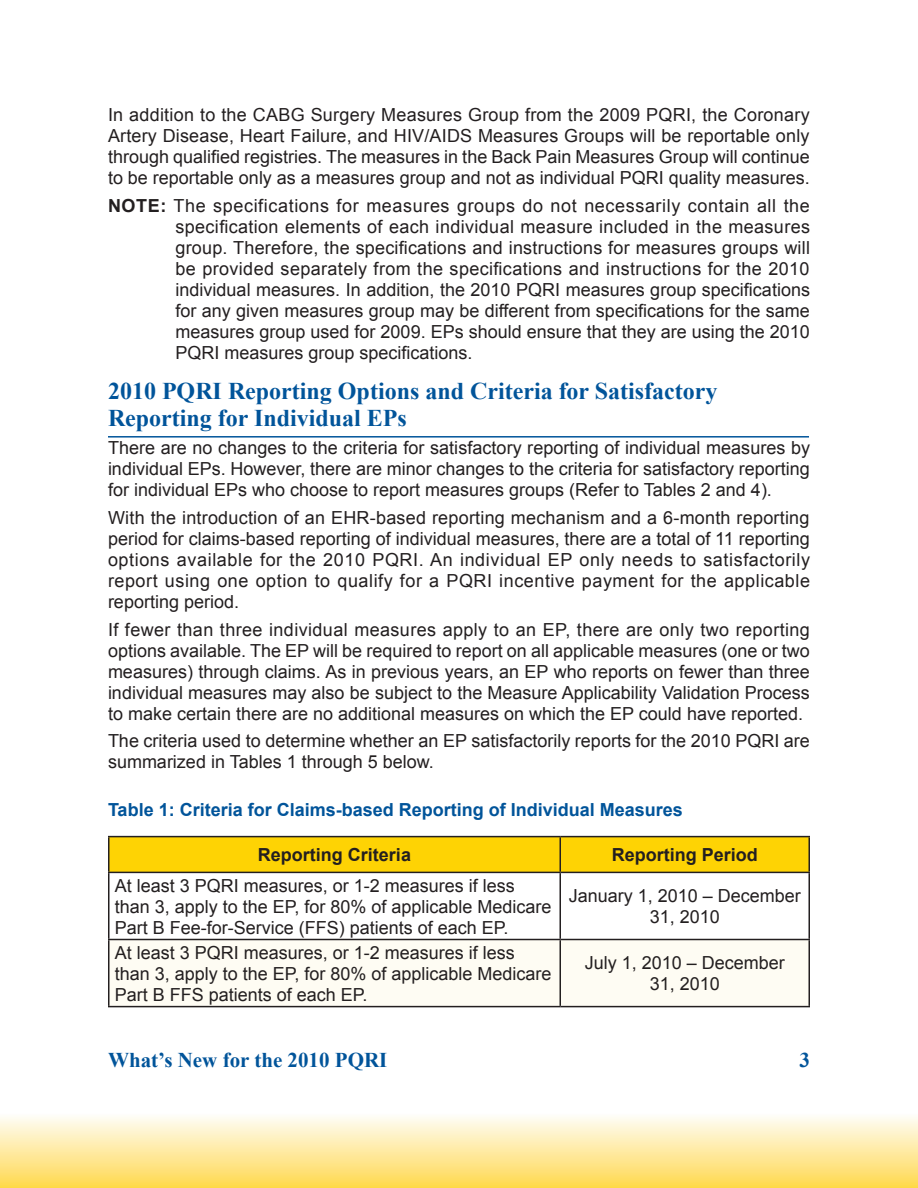
<style>
.page{position:relative;width:918px;height:1188px;background:#fff}
.page>*{position:absolute;margin:0;border:0;box-sizing:border-box;transform-origin:0 0}
.Header1{font:700 24px/27px "Times New Roman";color:#01549a}
.Header1-2{font:700 21px "Times New Roman";color:#01549a}
.Main_Body{font:18px/21px "Arial";color:#231f20;text-align:justify}
.Table_Body{font:18px/21px "Arial";color:#231f20}
.Table_Title{font:700 18px "Arial";color:#01549a}
.Table_Header{font:700 18px "Arial";color:#231f20}
.s1{font-weight:700}
</style>
<div class="page">
<div style="left:0;top:1113px;width:918px;height:75px;background:linear-gradient(to bottom,#fefefc,#ffd84d)"></div>
<div style="left:110px;top:837px;width:698px;height:35px;background:#fed304"></div>
<svg style="left:110px;top:873px;width:698px;height:66px"></svg>
<div style="left:110px;top:940px;width:698px;height:66px;background:#fefcf3"></div>
<hr style="left:108px;top:836px;width:452px;height:1px;background:#231f20">
<hr style="left:108px;top:837px;width:2px;height:35px;background:#231f20">
<hr style="left:560px;top:836px;width:250px;height:1px;background:#231f20">
<hr style="left:560px;top:837px;width:1px;height:35px;background:#231f20">
<hr style="left:808px;top:837px;width:2px;height:35px;background:#231f20">
<hr style="left:108px;top:872px;width:452px;height:1px;background:#231f20">
<hr style="left:108px;top:873px;width:2px;height:66px;background:#231f20">
<hr style="left:560px;top:872px;width:250px;height:1px;background:#231f20">
<hr style="left:560px;top:873px;width:1px;height:66px;background:#231f20">
<hr style="left:808px;top:873px;width:2px;height:66px;background:#231f20">
<hr style="left:108px;top:939px;width:452px;height:1px;background:#231f20">
<hr style="left:108px;top:940px;width:2px;height:66px;background:#231f20">
<hr style="left:560px;top:939px;width:250px;height:1px;background:#231f20">
<hr style="left:560px;top:940px;width:1px;height:66px;background:#231f20">
<hr style="left:808px;top:940px;width:2px;height:66px;background:#231f20">
<hr style="left:108px;top:1006px;width:452px;height:1px;background:#231f20">
<hr style="left:560px;top:1006px;width:250px;height:1px;background:#231f20">
<hr style="left:108px;top:436px;width:701px;height:2px;background:#01549a">
<p class="Main_Body" style="left:108px;top:104px;width:703px">In addition to the CABG Surgery Measures Group from the 2009 PQRI, the Coronary Artery Disease, Heart Failure, and HIV/AIDS Measures Groups will be reportable only through qualified registries. The measures in the Back Pain Measures Group will continue to be reportable only as a measures group and not as individual PQRI quality measures.</p>
<p class="Main_Body" style="left:176px;top:195px;width:636px;text-indent:-68px"><span class="s1">NOTE:</span> The specifications for measures groups do not necessarily contain all the specification elements of each individual measure included in the measures group. Therefore, the specifications and instructions for measures groups will be provided separately from the specifications and instructions for the 2010 individual measures. In addition, the 2010 PQRI measures group specifications for any given measures group may be different from specifications for the same measures group used for 2009. EPs should ensure that they are using the 2010<br>PQRI measures group specifications.</p>
<p class="Header1" style="left:108px;top:377px;width:611px">2010 PQRI Reporting Options and Criteria for Satisfactory<br>Reporting for Individual EPs</p>
<p class="Main_Body" style="left:108px;top:437px;width:704px">There are no changes to the criteria for satisfactory reporting of individual measures by individual EPs. However, there are minor changes to the criteria for satisfactory reporting for individual EPs who choose to report measures groups (Refer to Tables 2 and 4).</p>
<p class="Main_Body" style="left:108px;top:507px;width:704px">With the introduction of an EHR-based reporting mechanism and a 6-month reporting period for claims-based reporting of individual measures, there are a total of 11 reporting options available for the 2010 PQRI. An individual EP only needs to satisfactorily report using one option to qualify for a PQRI incentive payment for the applicable reporting period.</p>
<p class="Main_Body" style="left:108px;top:619px;width:703px">If fewer than three individual measures apply to an EP, there are only two reporting options available. The EP will be required to report on all applicable measures (one or two measures) through claims. As in previous years, an EP who reports on fewer than three individual measures may also be subject to the Measure Applicability Validation Process to make certain there are no additional measures on which the EP could have reported.</p>
<p class="Main_Body" style="left:108px;top:731px;width:703px">The criteria used to determine whether an EP satisfactorily reports for the 2010 PQRI are summarized in Tables 1 through 5 below.</p>
<p class="Table_Title" style="left:108px;top:798px;width:576px">Table 1: Criteria for Claims-based Reporting of Individual Measures</p>
<p class="Table_Header" style="left:258px;top:843px;width:155px">Reporting Criteria</p>
<p class="Table_Header" style="left:612px;top:843px;width:148px">Reporting Period</p>
<p class="Table_Body" style="left:115px;top:875px;width:438px">At least 3 PQRI measures, or 1-2 measures if less than 3, apply to the EP, for 80% of applicable Medicare<br>Part B Fee-for-Service (FFS) patients of each EP.</p>
<p class="Table_Body" style="left:569px;top:885px;width:234px;text-align:center">January 1, 2010 – December<br>31, 2010</p>
<p class="Table_Body" style="left:115px;top:942px;width:438px">At least 3 PQRI measures, or 1-2 measures if less than 3, apply to the EP, for 80% of applicable Medicare<br>Part B FFS patients of each EP.</p>
<p class="Table_Body" style="left:585px;top:953px;width:202px;text-align:center">July 1, 2010 – December<br>31, 2010</p>
<p class="Header1-2" style="left:108px;top:1046px;width:281px">What’s New for the 2010 PQRI</p>
<p class="Header1-2" style="left:800px;top:1046px;width:12px">3</p>
</div>
